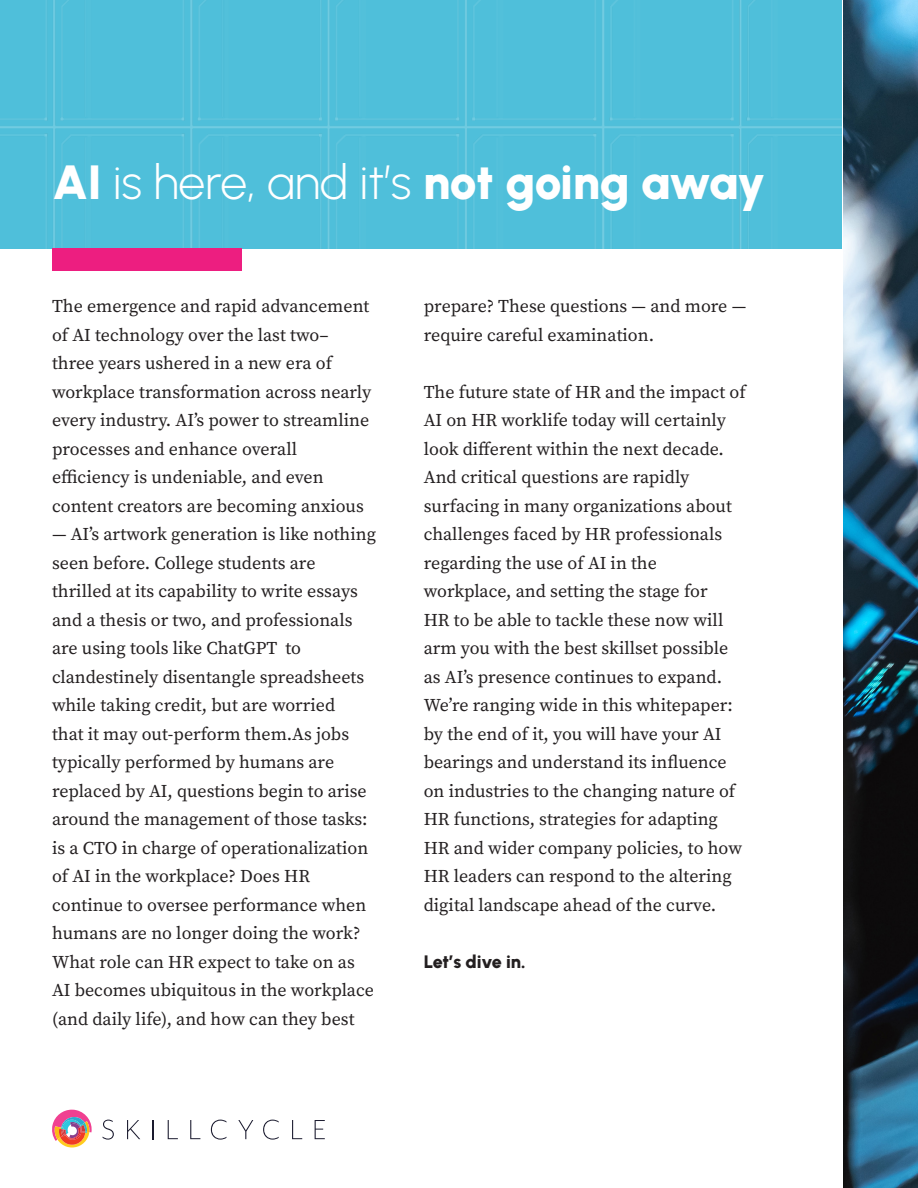
<style>
.page{position:relative;width:918px;height:1188px;background:#fff}
.page>*{position:absolute;margin:0;border:0;box-sizing:border-box;transform-origin:0 0}
.t1{font:900 48px "Urbanist";letter-spacing:-.015em;color:#fff}
.t2{font:18px/28.5px "Source Serif Variable";color:#231f20}
.t3{font:900 18px "Urbanist";letter-spacing:-.015em;color:#231f20}
.s1{font-weight:400}
</style>
<div class="page">
<img style="left:844px;top:0;width:74px;height:1188px">
<svg style="left:52px;top:1110px;width:40px;height:38px"></svg>
<svg style="left:102px;top:1120px;width:12px;height:20px"></svg>
<svg style="left:127px;top:1120px;width:13px;height:19px"></svg>
<svg style="left:152px;top:1120px;width:2px;height:19px"></svg>
<svg style="left:168px;top:1120px;width:10px;height:19px"></svg>
<svg style="left:190px;top:1120px;width:10px;height:19px"></svg>
<svg style="left:211px;top:1120px;width:15px;height:20px"></svg>
<svg style="left:238px;top:1120px;width:15px;height:19px"></svg>
<svg style="left:263px;top:1120px;width:16px;height:20px"></svg>
<svg style="left:292px;top:1120px;width:10px;height:19px"></svg>
<svg style="left:315px;top:1120px;width:10px;height:19px"></svg>
<div style="left:0;top:0;width:841px;height:249px;background:#4fbfda"></div>
<div style="left:52px;top:249px;width:189px;height:22px;background:#ed1e80"></div>
<p class="t1" style="left:52px;top:151px;width:715px">AI <span class="s1">is here, and it’s</span> not going away</p>
<p class="t2" style="left:52px;top:292px;width:321px">The emergence and rapid advancement of AI technology over the last two– three years ushered in a new era of workplace transformation across nearly every industry. AI’s power to streamline processes and enhance overall efficiency is undeniable, and even content creators are becoming anxious</p>
<p class="t2" style="left:52px;top:520px;width:326px">— AI’s artwork generation is like nothing seen before. College students are thrilled at its capability to write essays and a thesis or two, and professionals are using tools like ChatGPT to clandestinely disentangle spreadsheets while taking credit, but are worried<br>that it may out-perform them.As jobs typically performed by humans are replaced by AI, questions begin to arise around the management of those tasks: is a CTO in charge of operationalization of AI in the workplace? Does HR continue to oversee performance when humans are no longer doing the work?<br>What role can HR expect to take on as AI becomes ubiquitous in the workplace (and daily life), and how can they best</p>
<p class="t2" style="left:424px;top:292px;width:324px">prepare? These questions — and more — require careful examination.</p>
<p class="t2" style="left:424px;top:378px;width:323px">The future state of HR and the impact of AI on HR worklife today will certainly look different within the next decade.<br>And critical questions are rapidly surfacing in many organizations about challenges faced by HR professionals regarding the use of AI in the workplace, and setting the stage for<br>HR to be able to tackle these now will arm you with the best skillset possible as AI’s presence continues to expand.<br>We’re ranging wide in this whitepaper: by the end of it, you will have your AI bearings and understand its influence on industries to the changing nature of HR functions, strategies for adapting HR and wider company policies, to how HR leaders can respond to the altering digital landscape ahead of the curve.</p>
<p class="t3" style="left:424px;top:950px;width:103px">Let’s dive in.</p>
</div>
